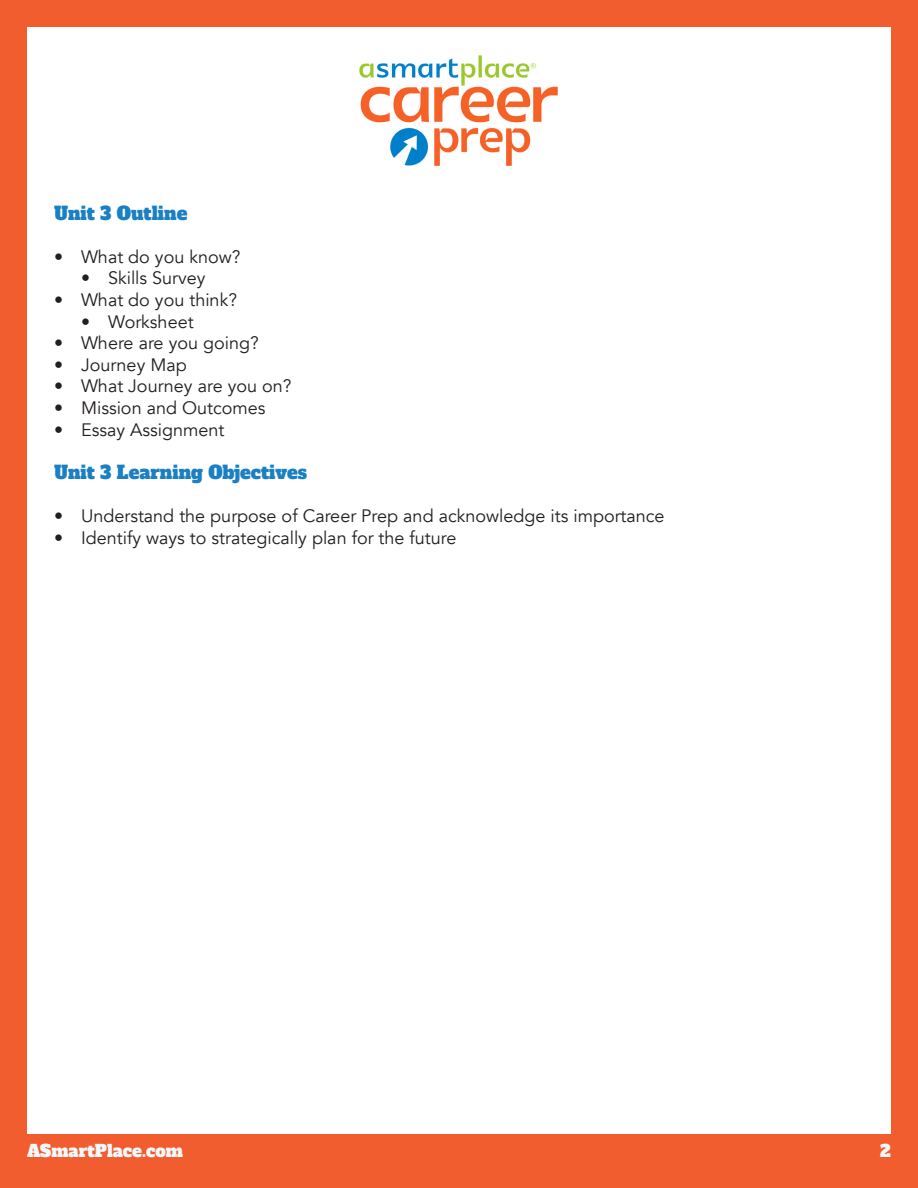
<style>
.page{position:relative;width:918px;height:1188px;background:#f15d2f}
.page>*{position:absolute;margin:0;border:0;box-sizing:border-box;transform-origin:0 0}
.t1{font:18px "Avenir";color:#231f20}
.t2{font:18px "Alfa Slab One";color:#1b80c3}
.t3{font:16.5px "Alfa Slab One";color:#f1f9fb}
</style>
<div class="page">
<div style="left:27px;top:27px;width:864px;height:1107px;background:#fff"></div>
<img style="left:359px;top:55px;width:199px;height:111px">
<p class="t2" style="left:54px;top:197px;width:135px">Unit 3 Outline</p>
<p class="t1" style="left:54px;top:246px;width:188px">• What do you know?</p>
<p class="t1" style="left:81px;top:267px;width:126px">• Skills Survey</p>
<p class="t1" style="left:54px;top:289px;width:185px">• What do you think?</p>
<p class="t1" style="left:81px;top:311px;width:114px">• Worksheet</p>
<p class="t1" style="left:54px;top:332px;width:206px">• Where are you going?</p>
<p class="t1" style="left:54px;top:354px;width:134px">• Journey Map</p>
<p class="t1" style="left:54px;top:375px;width:239px">• What Journey are you on?</p>
<p class="t1" style="left:54px;top:397px;width:213px">• Mission and Outcomes</p>
<p class="t1" style="left:54px;top:419px;width:172px">• Essay Assignment</p>
<p class="t2" style="left:54px;top:456px;width:255px">Unit 3 Learning Objectives</p>
<p class="t1" style="left:54px;top:505px;width:612px">• Understand the purpose of Career Prep and acknowledge its importance</p>
<p class="t1" style="left:54px;top:527px;width:404px">• Identify ways to strategically plan for the future</p>
<p class="t3" style="left:27px;top:1137px;width:157px">ASmartPlace.com</p>
<p class="t3" style="left:880px;top:1137px;width:12px">2</p>
</div>
